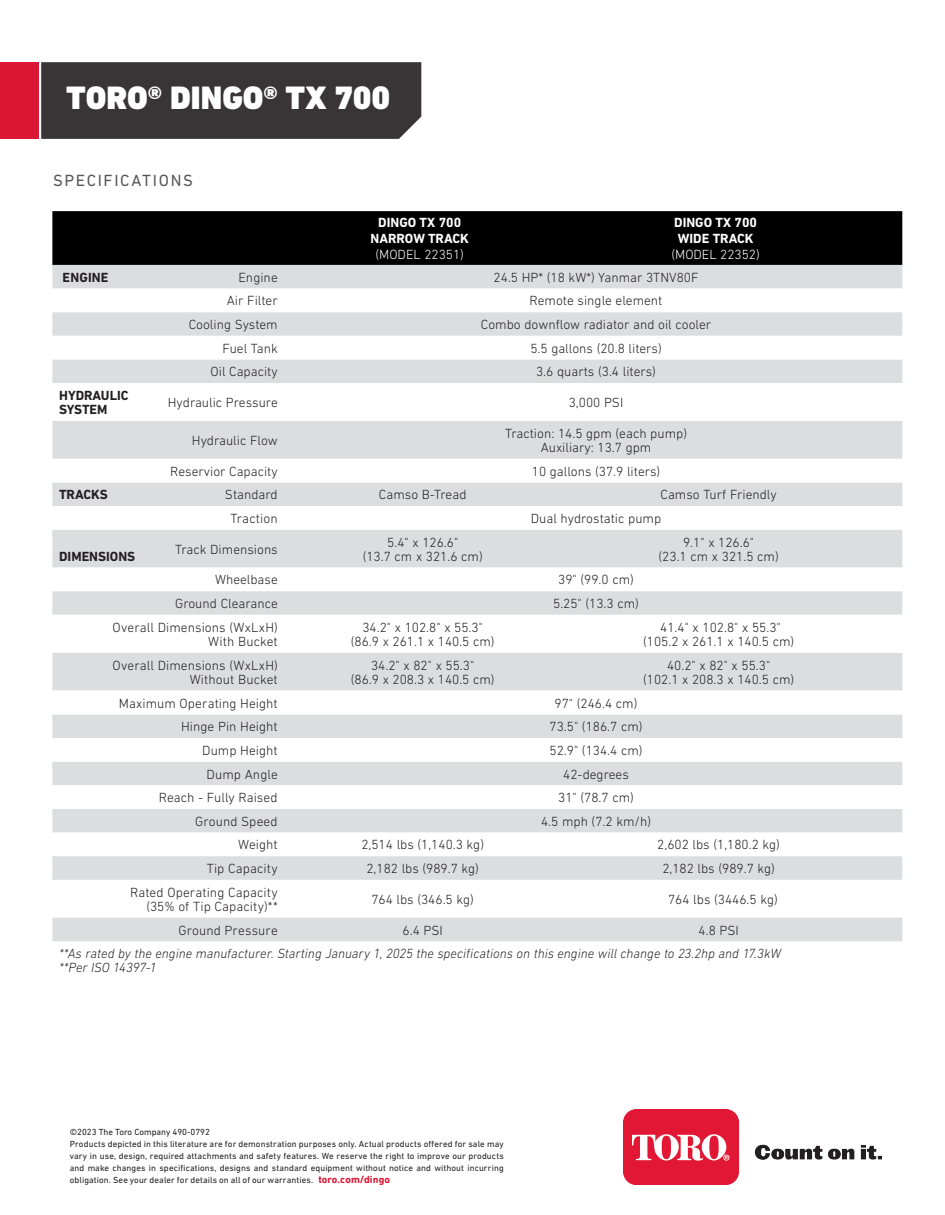
<style>
.page{position:relative;width:945px;height:1215px;background:#fff}
.page>*{position:absolute;margin:0;border:0;box-sizing:border-box;transform-origin:0 0}
.t1{font:900 33px "DIN Next LT Pro";color:#fff}
.t2{font:16.5px "DIN Next LT Pro";letter-spacing:.1em;color:#57585a}
.t3{font:300 13.5px "DIN Next LT Pro";color:#231f20}
.t4{font:italic 300 13.5px "DIN Next LT Pro";color:#231f20}
.t5{font:700 13.5px "DIN Next LT Pro";color:#fff}
.t6{font:700 13.5px/14.2px "DIN Next LT Pro";color:#231f20}
.t7{font:300 13.5px "DIN Next LT Pro";color:#fff}
.t8{font:9px/12px "DIN Next LT Pro";letter-spacing:.01em;color:#231f20;text-align:justify}
.s1{font-weight:700;font-size:10.5px;color:#dc1736}
</style>
<div class="page">
<div style="left:0;top:62px;width:38px;height:77px;background:#dc1736"></div>
<div style="left:41px;top:62px;width:380px;height:77px;background:#393536"></div>
<img style="left:624px;top:1110px;width:258px;height:75px">
<div style="left:52px;top:211px;width:850px;height:54px;background:#000001"></div>
<svg style="left:52px;top:265px;width:850px;height:676px;fill:#dcdddf"></svg>
<svg style="left:52px;top:289px;width:850px;height:567px"></svg>
<svg style="left:52px;top:459px;width:850px;height:132px"></svg>
<p class="t1" style="left:67px;top:78px;width:325px">TORO® DINGO® TX 700</p>
<p class="t2" style="left:53px;top:171px;width:141px">SPECIFICATIONS</p>
<p class="t5" style="left:378px;top:214px;width:84px">DINGO TX 700</p>
<p class="t5" style="left:371px;top:231px;width:100px">NARROW TRACK</p>
<p class="t7" style="left:376px;top:247px;width:90px">(MODEL 22351)</p>
<p class="t5" style="left:674px;top:214px;width:84px">DINGO TX 700</p>
<p class="t5" style="left:678px;top:231px;width:77px">WIDE TRACK</p>
<p class="t7" style="left:671px;top:247px;width:90px">(MODEL 22352)</p>
<p class="t6" style="left:63px;top:270px;width:47px">ENGINE</p>
<p class="t3" style="left:238px;top:269px;width:41px">Engine</p>
<p class="t3" style="left:494px;top:269px;width:206px">24.5 HP* (18 kW*) Yanmar 3TNV80F</p>
<p class="t3" style="left:227px;top:293px;width:53px">Air Filter</p>
<p class="t3" style="left:530px;top:293px;width:134px">Remote single element</p>
<p class="t3" style="left:189px;top:317px;width:91px">Cooling System</p>
<p class="t3" style="left:481px;top:317px;width:232px">Combo downflow radiator and oil cooler</p>
<p class="t3" style="left:223px;top:340px;width:57px">Fuel Tank</p>
<p class="t3" style="left:530px;top:340px;width:133px">5.5 gallons (20.8 liters)</p>
<p class="t3" style="left:211px;top:364px;width:69px">Oil Capacity</p>
<p class="t3" style="left:536px;top:364px;width:121px">3.6 quarts (3.4 liters)</p>
<p class="t6" style="left:59px;top:388px;width:71px">HYDRAULIC<br>SYSTEM</p>
<p class="t3" style="left:168px;top:395px;width:111px">Hydraulic Pressure</p>
<p class="t3" style="left:569px;top:395px;width:56px">3,000 PSI</p>
<p class="t3" style="left:192px;top:433px;width:87px">Hydraulic Flow</p>
<p class="t3" style="left:505px;top:425px;width:184px">Traction: 14.5 gpm (each pump)</p>
<p class="t3" style="left:541px;top:440px;width:112px">Auxiliary: 13.7 gpm</p>
<p class="t3" style="left:170px;top:463px;width:109px">Reservior Capacity</p>
<p class="t3" style="left:532px;top:463px;width:130px">10 gallons (37.9 liters)</p>
<p class="t6" style="left:59px;top:488px;width:50px">TRACKS</p>
<p class="t3" style="left:225px;top:487px;width:54px">Standard</p>
<p class="t3" style="left:379px;top:487px;width:89px">Camso B-Tread</p>
<p class="t3" style="left:661px;top:487px;width:118px">Camso Turf Friendly</p>
<p class="t3" style="left:231px;top:511px;width:49px">Traction</p>
<p class="t3" style="left:531px;top:511px;width:132px">Dual hydrostatic pump</p>
<p class="t6" style="left:59px;top:549px;width:78px">DIMENSIONS</p>
<p class="t3" style="left:387px;top:534px;width:73px">5.4" x 126.6"</p>
<p class="t3" style="left:363px;top:548px;width:122px">(13.7 cm x 321.6 cm)</p>
<p class="t3" style="left:683px;top:534px;width:73px">9.1" x 126.6"</p>
<p class="t3" style="left:659px;top:548px;width:122px">(23.1 cm x 321.5 cm)</p>
<p class="t3" style="left:175px;top:541px;width:104px">Track Dimensions</p>
<p class="t3" style="left:215px;top:572px;width:64px">Wheelbase</p>
<p class="t3" style="left:558px;top:572px;width:77px">39" (99.0 cm)</p>
<p class="t3" style="left:175px;top:596px;width:104px">Ground Clearance</p>
<p class="t3" style="left:553px;top:596px;width:87px">5.25" (13.3 cm)</p>
<p class="t3" style="left:113px;top:619px;width:167px">Overall Dimensions (WxLxH)</p>
<p class="t3" style="left:208px;top:634px;width:71px">With Bucket</p>
<p class="t3" style="left:362px;top:619px;width:122px">34.2" x 102.8" x 55.3"</p>
<p class="t3" style="left:351px;top:634px;width:145px">(86.9 x 261.1 x 140.5 cm)</p>
<p class="t3" style="left:660px;top:619px;width:122px">41.4" x 102.8" x 55.3"</p>
<p class="t3" style="left:643px;top:634px;width:153px">(105.2 x 261.1 x 140.5 cm)</p>
<p class="t3" style="left:113px;top:657px;width:167px">Overall Dimensions (WxLxH)</p>
<p class="t3" style="left:190px;top:671px;width:90px">Without Bucket</p>
<p class="t3" style="left:371px;top:657px;width:105px">34.2" x 82" x 55.3"</p>
<p class="t3" style="left:351px;top:671px;width:145px">(86.9 x 208.3 x 140.5 cm)</p>
<p class="t3" style="left:667px;top:657px;width:105px">40.2" x 82" x 55.3"</p>
<p class="t3" style="left:643px;top:671px;width:153px">(102.1 x 208.3 x 140.5 cm)</p>
<p class="t3" style="left:119px;top:695px;width:160px">Maximum Operating Height</p>
<p class="t3" style="left:555px;top:695px;width:84px">97" (246.4 cm)</p>
<p class="t3" style="left:181px;top:719px;width:98px">Hinge Pin Height</p>
<p class="t3" style="left:550px;top:719px;width:95px">73.5" (186.7 cm)</p>
<p class="t3" style="left:202px;top:743px;width:77px">Dump Height</p>
<p class="t3" style="left:550px;top:743px;width:95px">52.9" (134.4 cm)</p>
<p class="t3" style="left:207px;top:766px;width:73px">Dump Angle</p>
<p class="t3" style="left:563px;top:766px;width:67px">42-degrees</p>
<p class="t3" style="left:159px;top:790px;width:121px">Reach - Fully Raised</p>
<p class="t3" style="left:558px;top:790px;width:77px">31" (78.7 cm)</p>
<p class="t3" style="left:195px;top:813px;width:84px">Ground Speed</p>
<p class="t3" style="left:541px;top:813px;width:112px">4.5 mph (7.2 km/h)</p>
<p class="t3" style="left:238px;top:837px;width:41px">Weight</p>
<p class="t3" style="left:361px;top:837px;width:124px">2,514 lbs (1,140.3 kg)</p>
<p class="t3" style="left:657px;top:837px;width:124px">2,602 lbs (1,180.2 kg)</p>
<p class="t3" style="left:207px;top:861px;width:73px">Tip Capacity</p>
<p class="t3" style="left:366px;top:861px;width:114px">2,182 lbs (989.7 kg)</p>
<p class="t3" style="left:662px;top:861px;width:114px">2,182 lbs (989.7 kg)</p>
<p class="t3" style="left:130px;top:884px;width:149px">Rated Operating Capacity</p>
<p class="t3" style="left:147px;top:899px;width:133px">(35% of Tip Capacity)**</p>
<p class="t3" style="left:371px;top:891px;width:104px">764 lbs (346.5 kg)</p>
<p class="t3" style="left:668px;top:891px;width:111px">764 lbs (3446.5 kg)</p>
<p class="t3" style="left:178px;top:922px;width:101px">Ground Pressure</p>
<p class="t3" style="left:403px;top:922px;width:42px">6.4 PSI</p>
<p class="t3" style="left:699px;top:922px;width:42px">4.8 PSI</p>
<p class="t4" style="left:59px;top:946px;width:723px">**As rated by the engine manufacturer. Starting January 1, 2025 the specifications on this engine will change to 23.2hp and 17.3kW</p>
<p class="t4" style="left:59px;top:960px;width:99px">**Per ISO 14397-1</p>
<p class="t8" style="left:70px;top:1125px;width:142px">©2023 The Toro Company 490-0792</p>
<p class="t8" style="left:70px;top:1137px;width:436px">Products depicted in this literature are for demonstration purposes only. Actual products offered for sale may vary in use, design, required attachments and safety features. We reserve the right to improve our products and make changes in specifications, designs and standard equipment without notice and without incurring obligation. See your dealer for details on all of our warranties. <span class="s1">toro.com/dingo</span></p>
</div>
